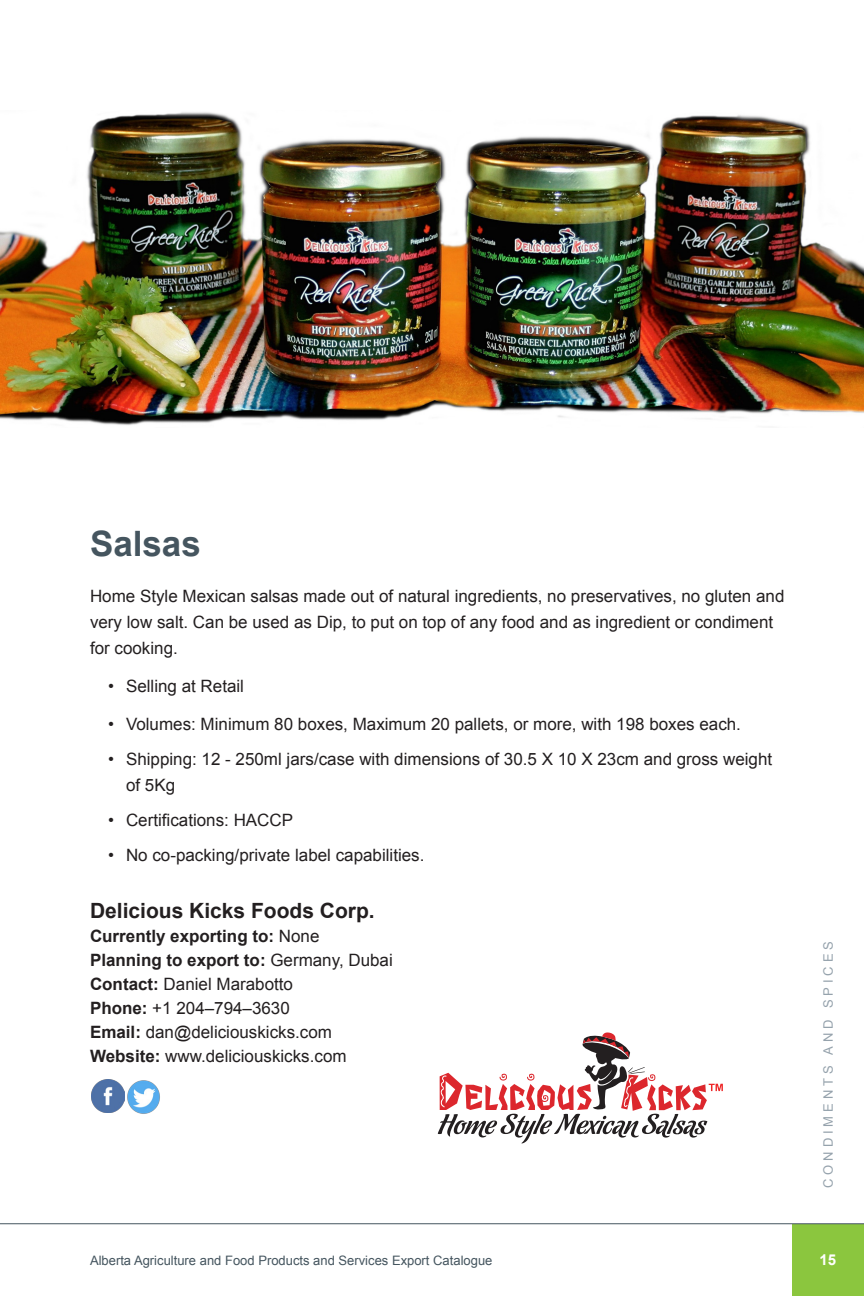
<style>
.page{position:relative;width:864px;height:1296px;background:#fff}
.page>*{position:absolute;margin:0;border:0;box-sizing:border-box;transform-origin:0 0}
.header_1{font:700 35px "Arial";color:#45555f}
.company_name{font:700 21px "Arial";color:#231f20}
.body_copy{font:17px/26px "Arial";color:#231f20}
.company_info{font:17px "Arial";color:#231f20}
.company_info-2{font:700 17px "Arial";color:#231f20}
.t1{font:700 15px "Arial";color:#fff}
.t2{font:13px "Arial";color:#45555f}
.t3{font:13px "Arial";letter-spacing:.3em;color:#95a2ac}
.s1{font-weight:400}
.s2{font-weight:700}
</style>
<div class="page">
<div style="left:792px;top:1224px;width:72px;height:72px;background:#8bc63e"></div>
<hr style="left:0;top:1223px;width:864px;height:1px;background:#45555f">
<img style="left:91px;top:1080px;width:34px;height:33px">
<img style="left:127px;top:1080px;width:33px;height:34px">
<img style="left:0;top:112px;width:864px;height:313px">
<svg style="left:438px;top:1032px;width:285px;height:111px"></svg>
<p class="header_1" style="left:90px;top:520px;width:112px">Salsas</p>
<p class="body_copy" style="left:90px;top:583px;width:696px">Home Style Mexican salsas made out of natural ingredients, no preservatives, no gluten and very low salt. Can be used as Dip, to put on top of any food and as ingredient or condiment for cooking.</p>
<p class="body_copy" style="left:108px;top:673px;width:138px">• Selling at Retail</p>
<p class="body_copy" style="left:108px;top:711px;width:635px">• Volumes: Minimum 80 boxes, Maximum 20 pallets, or more, with 198 boxes each.</p>
<p class="body_copy" style="left:126px;top:746px;width:648px;text-indent:-18px">• Shipping: 12 - 250ml jars/case with dimensions of 30.5 X 10 X 23cm and gross weight of 5Kg</p>
<p class="body_copy" style="left:108px;top:807px;width:187px">• Certifications: HACCP</p>
<p class="body_copy" style="left:108px;top:842px;width:318px">• No co-packing/private label capabilities.</p>
<p class="company_name" style="left:90px;top:896px;width:286px">Delicious Kicks Foods Corp.</p>
<p class="company_info-2" style="left:90px;top:924px;width:231px">Currently exporting to: <span class="s1">None</span></p>
<p class="company_info-2" style="left:90px;top:948px;width:304px">Planning to export to: <span class="s1">Germany, Dubai</span></p>
<p class="company_info" style="left:90px;top:973px;width:205px"><span class="s2">Contact:</span> Daniel Marabotto</p>
<p class="company_info" style="left:90px;top:997px;width:201px"><span class="s2">Phone:</span> +1 204–794–3630</p>
<p class="company_info" style="left:90px;top:1021px;width:244px"><span class="s2">Email:</span> dan@deliciouskicks.com</p>
<p class="company_info" style="left:90px;top:1045px;width:258px"><span class="s2">Website:</span> www.deliciouskicks.com</p>
<p class="t3" style="left:820px;top:1188px;width:249px;rotate:-90deg">CONDIMENTS AND SPICES</p>
<p class="t2" style="left:90px;top:1252px;width:404px">Alberta Agriculture and Food Products and Services Export Catalogue</p>
<p class="t1" style="left:820px;top:1250px;width:18px">15</p>
</div>
